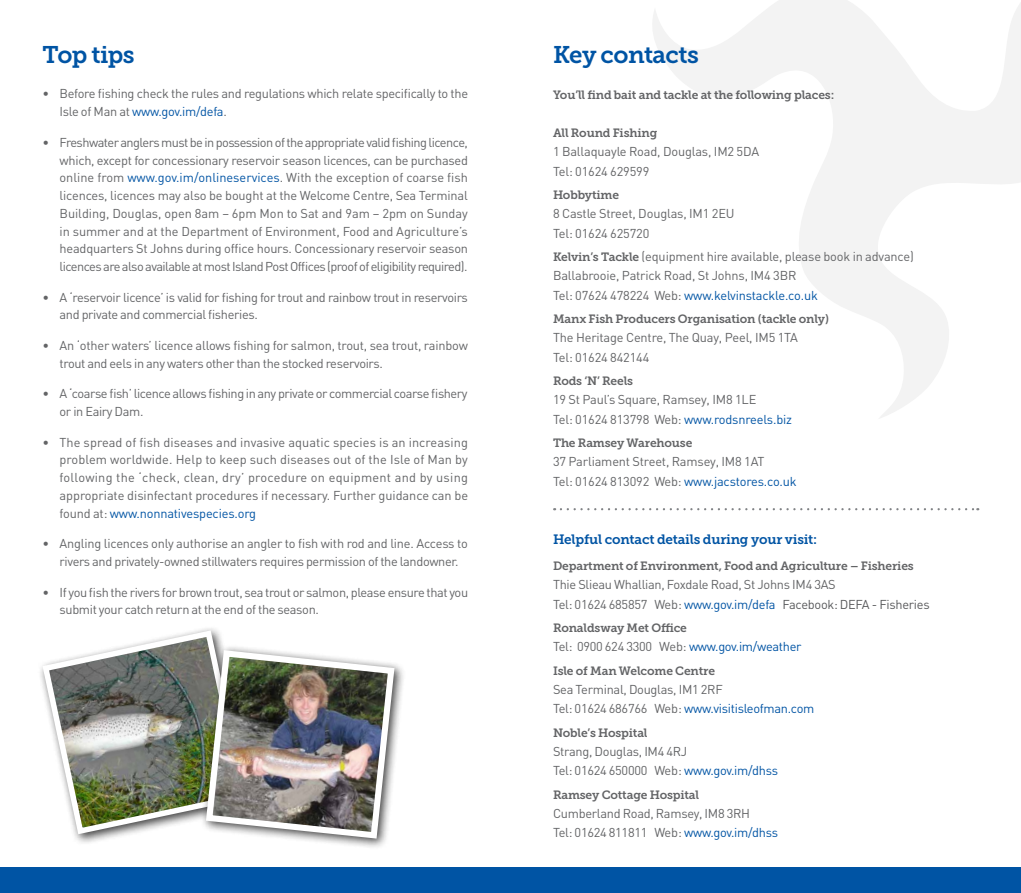
<style>
.page{position:relative;width:1021px;height:893px;background:#fff}
.page>*{position:absolute;margin:0;border:0;box-sizing:border-box;transform-origin:0 0}
.t1{font:24px "Museo Slab 700";letter-spacing:-.025em;color:#0054a4}
.t2{font:13.5px "Museo Slab 700";letter-spacing:-.015em;color:#0054a4}
.t3{font:12.75px/17.7px "DIN";letter-spacing:-.025em;color:#636466}
.t4{font:12px "Museo Slab 700";letter-spacing:-.015em;color:#636466}
.s1{color:#0054a4}
.s2{font-family:"Museo Slab 700";font-size:12px}
.s3{color:#58595b}
</style>
<div class="page">
<div style="left:37px;top:625px;width:221px;height:221px;background:#000;opacity:.75"></div>
<img style="left:39px;top:627px;width:211px;height:210px">
<div style="left:200px;top:645px;width:206px;height:205px;background:#000;opacity:.75"></div>
<img style="left:203px;top:647px;width:195px;height:195px">
<svg style="left:653px;top:0;width:367px;height:418px"></svg>
<svg style="left:561px;top:508px;width:417px;height:2px"></svg>
<div style="left:0;top:867px;width:1020px;height:26px;background:#0054a4"></div>
<h1 class="t1" style="left:43px;top:41px;width:94px">Top tips</h1>
<p class="t3" style="left:60px;top:85px;width:410px;text-indent:-17px">• Before fishing check the rules and regulations which relate specifically to the<br>Isle of Man at <span class="s1">www.gov.im/defa</span>.</p>
<p class="t3" style="left:60px;top:133px;width:410px;text-align:justify;text-indent:-17px">• Freshwater anglers must be in possession of the appropriate valid fishing licence, which, except for concessionary reservoir season licences, can be purchased online from <span class="s1">www.gov.im/onlineservices</span>. With the exception of coarse fish licences, licences may also be bought at the Welcome Centre, Sea Terminal Building, Douglas, open 8am – 6pm Mon to Sat and 9am – 2pm on Sunday in summer and at the Department of Environment, Food and Agriculture’s headquarters St Johns during office hours. Concessionary reservoir season licences are also available at most Island Post Offices (proof of eligibility required).</p>
<p class="t3" style="left:60px;top:288px;width:410px;text-indent:-17px">• A ‘reservoir licence’ is valid for fishing for trout and rainbow trout in reservoirs and private and commercial fisheries.</p>
<p class="t3" style="left:60px;top:336px;width:410px;text-indent:-17px">• An ‘other waters’ licence allows fishing for salmon, trout, sea trout, rainbow trout and eels in any waters other than the stocked reservoirs.</p>
<p class="t3" style="left:60px;top:385px;width:409px;text-indent:-17px">• A ‘coarse fish’ licence allows fishing in any private or commercial coarse fishery or in Eairy Dam.</p>
<p class="t3" style="left:60px;top:433px;width:410px;text-align:justify;text-indent:-17px">• The spread of fish diseases and invasive aquatic species is an increasing problem worldwide. Help to keep such diseases out of the Isle of Man by following the ‘check, clean, dry’ procedure on equipment and by using appropriate disinfectant procedures if necessary. Further guidance can be found at: <span class="s1">www.nonnativespecies.org</span></p>
<p class="t3" style="left:60px;top:535px;width:410px;text-indent:-17px">• Angling licences only authorise an angler to fish with rod and line. Access to rivers and privately-owned stillwaters requires permission of the landowner.</p>
<p class="t3" style="left:60px;top:583px;width:410px;text-indent:-17px">• If you fish the rivers for brown trout, sea trout or salmon, please ensure that you submit your catch return at the end of the season.</p>
<h1 class="t1" style="left:553px;top:41px;width:147px">Key contacts</h1>
<p class="t4" style="left:553px;top:88px;width:283px">You’ll find bait and tackle at the following places:</p>
<p class="t4" style="left:553px;top:126px;width:106px">All Round Fishing</p>
<p class="t3" style="left:553px;top:142px;width:208px;line-height:19.2px">1 Ballaquayle Road, Douglas, IM2 5DA<br>Tel: 01624 629599</p>
<p class="t4" style="left:553px;top:188px;width:67px">Hobbytime</p>
<p class="t3" style="left:553px;top:204px;width:183px;line-height:19.2px">8 Castle Street, Douglas, IM1 2EU<br>Tel: 01624 625720</p>
<p class="t3" style="left:553px;top:247px;width:362px;line-height:19.2px"><span class="s2">Kelvin’s Tackle</span> (equipment hire available, please book in advance)<br>Ballabrooie, Patrick Road, St Johns, IM4 3BR<br>Tel: 07624 478224 Web: <span class="s1">www.kelvinstackle.co.uk</span></p>
<p class="t4" style="left:553px;top:312px;width:277px">Manx Fish Producers Organisation (tackle only)</p>
<p class="t3" style="left:553px;top:328px;width:246px;line-height:19.2px">The Heritage Centre, The Quay, Peel, IM5 1TA<br>Tel: 01624 842144</p>
<p class="t4" style="left:553px;top:374px;width:82px">Rods ‘N’ Reels</p>
<p class="t3" style="left:553px;top:390px;width:240px;line-height:19.2px">19 St Paul’s Square, Ramsey, IM8 1LE<br>Tel: 01624 813798 Web: <span class="s1">www.rodsnreels.biz</span></p>
<p class="t4" style="left:553px;top:436px;width:141px">The Ramsey Warehouse</p>
<p class="t3" style="left:553px;top:452px;width:245px;line-height:19.2px">37 Parliament Street, Ramsey, IM8 1AT<br>Tel: 01624 813092 Web: <span class="s1">www.jacstores.co.uk</span></p>
<p class="t2" style="left:553px;top:531px;width:266px">Helpful contact details during your visit:</p>
<p class="t4" style="left:553px;top:559px;width:362px">Department of Environment, Food and Agriculture – Fisheries</p>
<p class="t3" style="left:553px;top:575px;width:378px;line-height:19.2px">Thie Slieau Whallian, Foxdale Road, St Johns IM4 3AS<br>Tel: 01624 685857 Web: <span class="s1">www.gov.im/defa</span> <span class="s3">Facebook: DEFA - Fisheries</span></p>
<p class="t4" style="left:553px;top:621px;width:135px">Ronaldsway Met Office</p>
<p class="t3" style="left:553px;top:638px;width:250px">Tel: 0900 624 3300 Web: <span class="s1">www.gov.im/weather</span></p>
<p class="t4" style="left:553px;top:664px;width:163px">Isle of Man Welcome Centre</p>
<p class="t3" style="left:553px;top:680px;width:263px;line-height:19.2px">Sea Terminal, Douglas, IM1 2RF<br>Tel: 01624 686766 Web: <span class="s1">www.visitisleofman.com</span></p>
<p class="t4" style="left:553px;top:726px;width:96px">Noble’s Hospital</p>
<p class="t3" style="left:553px;top:742px;width:226px;line-height:19.2px">Strang, Douglas, IM4 4RJ<br>Tel: 01624 650000 Web: <span class="s1">www.gov.im/dhss</span></p>
<p class="t4" style="left:553px;top:788px;width:148px">Ramsey Cottage Hospital</p>
<p class="t3" style="left:553px;top:804px;width:226px;line-height:19.2px">Cumberland Road, Ramsey, IM8 3RH<br>Tel: 01624 811811 Web: <span class="s1">www.gov.im/dhss</span></p>
</div>
